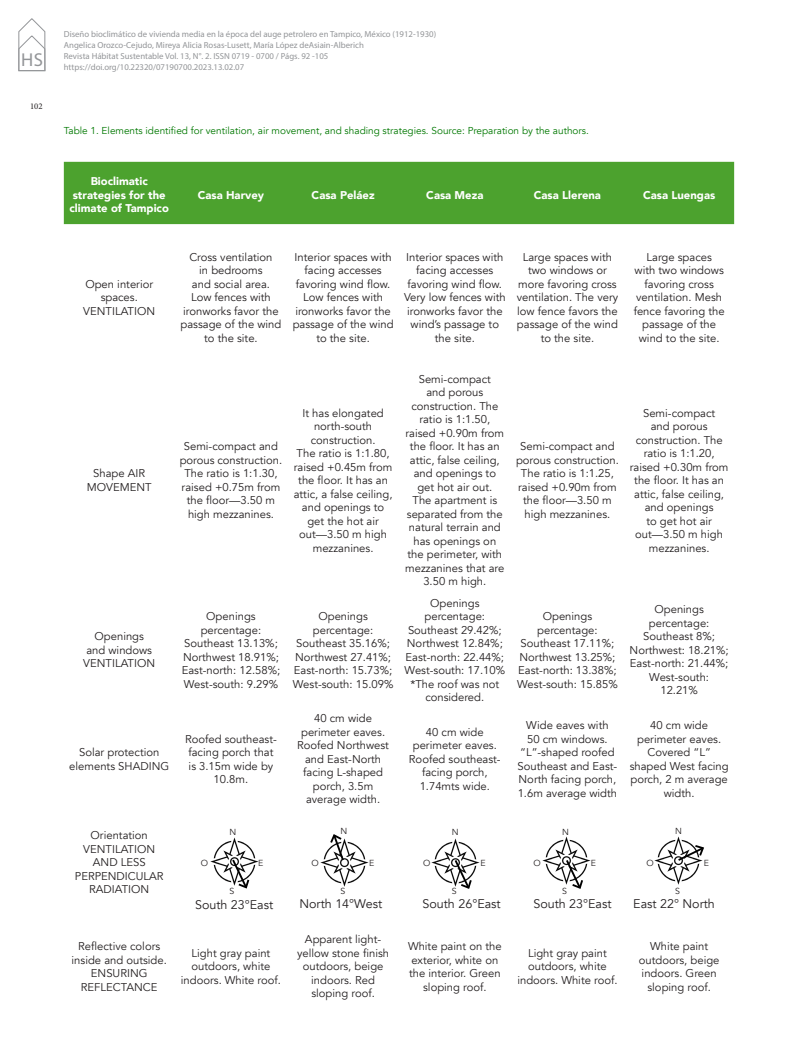
<style>
.page{position:relative;width:798px;height:1063px;background:#fff}
.page>*{position:absolute;margin:0;border:0;box-sizing:border-box;transform-origin:0 0}
.t1{font:18.75px "Myriad Pro";color:#939598}
._07_CUERPO_TEXTO{font:12.5px "Avenir";color:#231f20}
._13_TEXTOS_TABLAS{font:11.25px/13.5px "Avenir";color:#231f20;text-align:center}
._12_TITULOS_TABLAS{font:900 11.25px/13.5px "Avenir";color:#fff;text-align:center}
._14_PIE_DE_FOTOS{font:10px "Avenir";color:#007800}
.t2{font:8.75px/11.2px "Myriad Pro";color:#939598}
._07_CUERPO_TEXTO-2{font:8.75px "Avenir";color:#231f20}
.t3{font:8.75px "Minion Pro";color:#231f20}
</style>
<div class="page">
<svg style="left:19px;top:18px;width:26px;height:53px"></svg>
<div style="left:64px;top:162px;width:669px;height:62px;background:#4ca22e"></div>
<img style="left:210px;top:837px;width:49px;height:52px">
<img style="left:320px;top:834px;width:49px;height:53px">
<img style="left:431px;top:838px;width:49px;height:51px">
<img style="left:542px;top:836px;width:49px;height:53px">
<img style="left:654px;top:836px;width:50px;height:49px">
<h1 class="t1" style="left:21px;top:48px;width:24px">HS</h1>
<p class="t3" style="left:30px;top:101px;width:14px">102</p>
<p class="t2" style="left:64px;top:28px;width:374px">Diseño bioclimático de vivienda media en la época del auge petrolero en Tampico, México (1912-1930)<br>Angelica Orozco-Cejudo, Mireya Alicia Rosas-Lusett, María López deAsiain-Alberich<br>Revista Hábitat Sustentable Vol. 13, N°. 2. ISSN 0719 - 0700 / Págs. 92 -105 https://doi.org/10.22320/07190700.2023.13.02.07</p>
<p class="_14_PIE_DE_FOTOS" style="left:64px;top:125px;width:526px">Table 1. Elements identified for ventilation, air movement, and shading strategies. Source: Preparation by the authors.</p>
<p class="_12_TITULOS_TABLAS" style="left:70px;top:174px;width:101px">Bioclimatic strategies for the climate of Tampico</p>
<p class="_12_TITULOS_TABLAS" style="left:198px;top:188px;width:68px">Casa Harvey</p>
<p class="_12_TITULOS_TABLAS" style="left:311px;top:188px;width:64px">Casa Peláez</p>
<p class="_12_TITULOS_TABLAS" style="left:426px;top:188px;width:59px">Casa Meza</p>
<p class="_12_TITULOS_TABLAS" style="left:533px;top:188px;width:69px">Casa Llerena</p>
<p class="_12_TITULOS_TABLAS" style="left:643px;top:188px;width:74px">Casa Luengas</p>
<p class="_13_TEXTOS_TABLAS" style="left:83px;top:277px;width:73px">Open interior spaces.<br>VENTILATION</p>
<p class="_13_TEXTOS_TABLAS" style="left:180px;top:250px;width:102px">Cross ventilation<br>in bedrooms<br>and social area.<br>Low fences with ironworks favor the passage of the wind to the site.</p>
<p class="_13_TEXTOS_TABLAS" style="left:292px;top:250px;width:102px">Interior spaces with facing accesses favoring wind flow.<br>Low fences with ironworks favor the passage of the wind to the site.</p>
<p class="_13_TEXTOS_TABLAS" style="left:404px;top:250px;width:103px">Interior spaces with facing accesses favoring wind flow.<br>Very low fences with ironworks favor the wind’s passage to the site.</p>
<p class="_13_TEXTOS_TABLAS" style="left:516px;top:250px;width:103px">Large spaces with two windows or more favoring cross ventilation. The very low fence favors the passage of the wind to the site.</p>
<p class="_13_TEXTOS_TABLAS" style="left:633px;top:250px;width:92px">Large spaces<br>with two windows favoring cross ventilation. Mesh fence favoring the passage of the wind to the site.</p>
<p class="_13_TEXTOS_TABLAS" style="left:87px;top:467px;width:66px">Shape AIR<br>MOVEMENT</p>
<p class="_13_TEXTOS_TABLAS" style="left:83px;top:630px;width:73px">Openings<br>and windows<br>VENTILATION</p>
<p class="_13_TEXTOS_TABLAS" style="left:69px;top:746px;width:101px">Solar protection elements SHADING</p>
<p class="_13_TEXTOS_TABLAS" style="left:75px;top:829px;width:90px">Orientation<br>VENTILATION<br>AND LESS<br>PERPENDICULAR<br>RADIATION</p>
<p class="_13_TEXTOS_TABLAS" style="left:180px;top:440px;width:104px">Semi-compact and porous construction.<br>The ratio is 1:1.30, raised +0.75m from the floor—3.50 m high mezzanines.</p>
<p class="_13_TEXTOS_TABLAS" style="left:293px;top:406px;width:100px">It has elongated north-south construction.<br>The ratio is 1:1.80, raised +0.45m from the floor. It has an attic, a false ceiling, and openings to get the hot air out—3.50 m high mezzanines.</p>
<p class="_13_TEXTOS_TABLAS" style="left:405px;top:373px;width:100px">Semi-compact<br>and porous construction. The ratio is 1:1.50, raised +0.90m from the floor. It has an attic, false ceiling, and openings to get hot air out.<br>The apartment is separated from the natural terrain and has openings on the perimeter, with mezzanines that are<br>3.50 m high.</p>
<p class="_13_TEXTOS_TABLAS" style="left:516px;top:440px;width:104px">Semi-compact and porous construction.<br>The ratio is 1:1.25, raised +0.90m from the floor—3.50 m high mezzanines.</p>
<p class="_13_TEXTOS_TABLAS" style="left:629px;top:406px;width:100px">Semi-compact<br>and porous construction. The ratio is 1:1.20, raised +0.30m from the floor. It has an attic, false ceiling, and openings<br>to get hot air out—3.50 m high mezzanines.</p>
<p class="_13_TEXTOS_TABLAS" style="left:182px;top:610px;width:100px">Openings percentage:<br>Southeast 13.13%;<br>Northwest 18.91%;<br>East-north: 12.58%;<br>West-south: 9.29%</p>
<p class="_13_TEXTOS_TABLAS" style="left:293px;top:610px;width:102px">Openings percentage:<br>Southeast 35.16%;<br>Northwest 27.41%;<br>East-north: 15.73%;<br>West-south: 15.09%</p>
<p class="_13_TEXTOS_TABLAS" style="left:404px;top:596px;width:102px">Openings percentage:<br>Southeast 29.42%;<br>Northwest 12.84%;<br>East-north: 22.44%;<br>West-south: 17.10% *The roof was not considered.</p>
<p class="_13_TEXTOS_TABLAS" style="left:517px;top:610px;width:102px">Openings percentage:<br>Southeast 17.11%;<br>Northwest 13.25%;<br>East-north: 13.38%;<br>West-south: 15.85%</p>
<p class="_13_TEXTOS_TABLAS" style="left:629px;top:603px;width:100px">Openings percentage:<br>Southeast 8%;<br>Northwest: 18.21%;<br>East-north: 21.44%;<br>West-south:<br>12.21%</p>
<p class="_13_TEXTOS_TABLAS" style="left:185px;top:732px;width:93px">Roofed southeast&shy;facing porch that is 3.15m wide by<br>10.8m.</p>
<p class="_13_TEXTOS_TABLAS" style="left:297px;top:712px;width:93px">40 cm wide perimeter eaves.<br>Roofed Northwest and East-North facing L-shaped porch, 3.5m average width.</p>
<p class="_13_TEXTOS_TABLAS" style="left:409px;top:726px;width:93px">40 cm wide perimeter eaves.<br>Roofed southeast&shy;facing porch,<br>1.74mts wide.</p>
<p class="_13_TEXTOS_TABLAS" style="left:517px;top:719px;width:101px">Wide eaves with<br>50 cm windows. “L”-shaped roofed<br>Southeast and East-<br>North facing porch,<br>1.6m average width</p>
<p class="_13_TEXTOS_TABLAS" style="left:629px;top:719px;width:100px">40 cm wide perimeter eaves.<br>Covered “L” shaped West facing porch, 2 m average width.</p>
<p class="_07_CUERPO_TEXTO-2" style="left:229px;top:826px;width:8px">N</p>
<p class="_07_CUERPO_TEXTO-2" style="left:340px;top:826px;width:8px">N</p>
<p class="_07_CUERPO_TEXTO-2" style="left:451px;top:826px;width:8px">N</p>
<p class="_07_CUERPO_TEXTO-2" style="left:562px;top:826px;width:8px">N</p>
<p class="_07_CUERPO_TEXTO-2" style="left:675px;top:826px;width:8px">N</p>
<p class="_07_CUERPO_TEXTO-2" style="left:201px;top:858px;width:9px">O</p>
<p class="_07_CUERPO_TEXTO-2" style="left:258px;top:858px;width:7px">E</p>
<p class="_07_CUERPO_TEXTO-2" style="left:311px;top:857px;width:9px">O</p>
<p class="_07_CUERPO_TEXTO-2" style="left:369px;top:857px;width:7px">E</p>
<p class="_07_CUERPO_TEXTO-2" style="left:423px;top:858px;width:9px">O</p>
<p class="_07_CUERPO_TEXTO-2" style="left:480px;top:858px;width:7px">E</p>
<p class="_07_CUERPO_TEXTO-2" style="left:533px;top:858px;width:9px">O</p>
<p class="_07_CUERPO_TEXTO-2" style="left:590px;top:858px;width:7px">E</p>
<p class="_07_CUERPO_TEXTO-2" style="left:646px;top:858px;width:9px">O</p>
<p class="_07_CUERPO_TEXTO-2" style="left:703px;top:858px;width:7px">E</p>
<p class="_07_CUERPO_TEXTO-2" style="left:229px;top:886px;width:6px">S</p>
<p class="_07_CUERPO_TEXTO-2" style="left:340px;top:885px;width:6px">S</p>
<p class="_07_CUERPO_TEXTO-2" style="left:451px;top:886px;width:6px">S</p>
<p class="_07_CUERPO_TEXTO-2" style="left:562px;top:886px;width:6px">S</p>
<p class="_07_CUERPO_TEXTO-2" style="left:675px;top:886px;width:6px">S</p>
<p class="_07_CUERPO_TEXTO" style="left:195px;top:897px;width:80px">South 23°East</p>
<p class="_07_CUERPO_TEXTO" style="left:299px;top:896px;width:84px">North 14°West</p>
<p class="_07_CUERPO_TEXTO" style="left:422px;top:896px;width:80px">South 26°East</p>
<p class="_07_CUERPO_TEXTO" style="left:533px;top:896px;width:80px">South 23°East</p>
<p class="_07_CUERPO_TEXTO" style="left:633px;top:896px;width:83px">East 22° North</p>
<p class="_13_TEXTOS_TABLAS" style="left:72px;top:940px;width:97px">Reflective colors inside and outside.<br>ENSURING<br>REFLECTANCE</p>
<p class="_13_TEXTOS_TABLAS" style="left:181px;top:946px;width:101px">Light gray paint outdoors, white indoors. White roof.</p>
<p class="_13_TEXTOS_TABLAS" style="left:297px;top:933px;width:93px">Apparent light&shy;yellow stone finish outdoors, beige indoors. Red sloping roof.</p>
<p class="_13_TEXTOS_TABLAS" style="left:408px;top:940px;width:95px">White paint on the exterior, white on the interior. Green sloping roof.</p>
<p class="_13_TEXTOS_TABLAS" style="left:517px;top:946px;width:101px">Light gray paint outdoors, white indoors. White roof.</p>
<p class="_13_TEXTOS_TABLAS" style="left:638px;top:940px;width:82px">White paint outdoors, beige indoors. Green sloping roof.</p>
</div>
